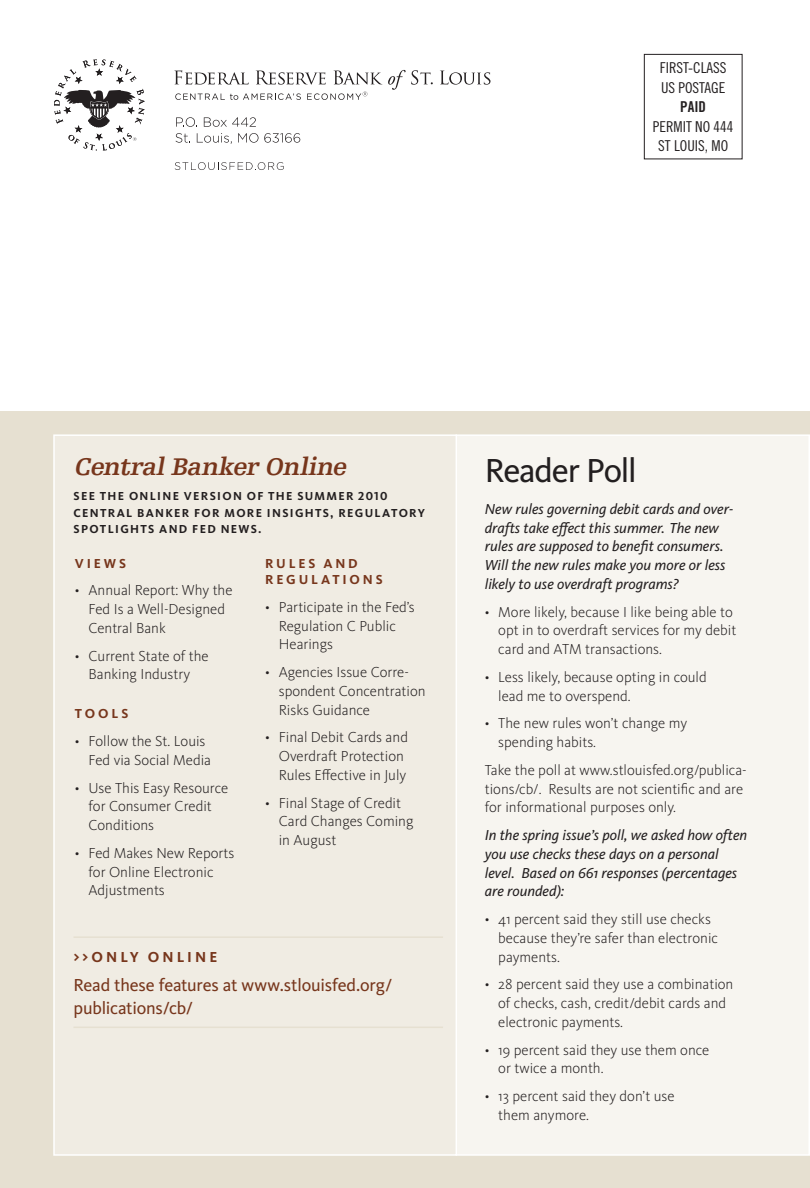
<style>
.page{position:relative;width:810px;height:1188px;background:#fff}
.page>*{position:absolute;margin:0;border:0;box-sizing:border-box;transform-origin:0 0}
.t1{font:34.5px "Kievit OT";letter-spacing:-.035em;color:#231f20}
.t2{font:italic 700 25.5px "Egyptienne FLT Std";color:#77361c}
.t3{font:18px/22.5px "Kievit OT";letter-spacing:-.015em;color:#77361c}
.t4{font:300 15px/18.8px "Kievit OT";color:#231f20}
.t5{font:italic 15px/18.8px "Kievit OT";color:#231f20}
.t6{font:15px/19.5px "Trade Gothic LT Std Cn 18";color:#231f20}
.t7{font:700 15px "Kievit OT";color:#77361c}
.t8{font:15px "Trade Gothic LT Std Bd Cn 20";color:#231f20}
.t9{font:700 13.5px/16.5px "Kievit OT";letter-spacing:.21em;color:#77361c;text-align:right}
.t10{font:700 12px/16.5px "Kievit OT";letter-spacing:.11em;color:#231f20}
</style>
<div class="page">
<div style="left:0;top:411px;width:810px;height:777px;background:#e6e0d1"></div>
<div style="left:456px;top:435px;width:353px;height:720px;background:#f7f5f0"></div>
<div style="left:456px;top:434px;width:354px;height:722px;border:2px solid #fff"></div>
<div style="left:644px;top:54px;width:98px;height:105px;border:1px solid #231f20"></div>
<div style="left:54px;top:435px;width:402px;height:720px;background:#f0ece3"></div>
<div style="left:53px;top:434px;width:404px;height:722px;border:2px solid #fff"></div>
<svg style="left:174px;top:70px;width:75px;height:15px"></svg>
<svg style="left:256px;top:71px;width:70px;height:14px"></svg>
<svg style="left:334px;top:71px;width:48px;height:14px"></svg>
<svg style="left:388px;top:70px;width:45px;height:20px"></svg>
<svg style="left:440px;top:71px;width:50px;height:14px"></svg>
<svg style="left:176px;top:117px;width:21px;height:10px"></svg>
<svg style="left:204px;top:117px;width:52px;height:10px"></svg>
<svg style="left:176px;top:133px;width:14px;height:10px"></svg>
<svg style="left:197px;top:133px;width:35px;height:11px"></svg>
<svg style="left:238px;top:133px;width:62px;height:10px"></svg>
<svg style="left:175px;top:162px;width:109px;height:8px"></svg>
<svg style="left:175px;top:93px;width:126px;height:7px"></svg>
<svg style="left:307px;top:92px;width:60px;height:8px"></svg>
<svg style="left:54px;top:59px;width:91px;height:92px"></svg>
<hr style="left:73px;top:936px;width:370px;height:2px;background:#e6e0d1">
<hr style="left:73px;top:1027px;width:370px;height:1px;background:#e6e0d1">
<p class="t6" style="left:660px;top:58px;width:68px">FIRST-CLASS<br>US POSTAGE</p>
<p class="t8" style="left:680px;top:98px;width:26px">PAID</p>
<p class="t6" style="left:653px;top:116px;width:82px;text-align:center">PERMIT NO 444<br>ST LOUIS, MO</p>
<h2 class="t2" style="left:73px;top:452px;width:279px">CentralBanker Online</h2>
<p class="t10" style="left:74px;top:488px;width:353px">SEE THE ONLINE VERSION OF THE SUMMER 2010<br>CENTRAL BANKER FOR MORE INSIG HTS, REG ULATORY<br>SPOTLIGHTS AND FED NEWS.</p>
<p class="t9" style="left:75px;top:555px;width:52px">VIE WS</p>
<p class="t4" style="left:88px;top:581px;width:146px;text-indent:-14px">• Annual Report: Why the<br>Fed Is a Well-Designed<br>Central Bank</p>
<p class="t4" style="left:75px;top:647px;width:135px;text-align:center">• Current State of the<br>Banking I ndustry</p>
<p class="t9" style="left:75px;top:706px;width:12px">TOO</p>
<p class="t9" style="left:111px;top:706px;width:17px">LS</p>
<p class="t4" style="left:88px;top:732px;width:124px;text-indent:-14px">• Follow the St. Louis<br>Fed via Social Media</p>
<p class="t4" style="left:88px;top:779px;width:141px;text-indent:-14px">• Use This Easy Resource for Consumer Credit<br>Conditions</p>
<p class="t4" style="left:88px;top:844px;width:147px;text-indent:-14px">• Fed Makes N ew Reports for Online Electronic<br>Adjustments</p>
<p class="t9" style="left:265px;top:555px;width:42px">RU LES</p>
<p class="t9" style="left:265px;top:555px;width:71px">AND<br>RE GULATIONS</p>
<p class="t4" style="left:279px;top:598px;width:138px;text-indent:-14px">• Participate in the Fed’s<br>Regulation C Public<br>Hearings</p>
<p class="t4" style="left:279px;top:663px;width:148px;text-indent:-14px">• Agencies Issue Corre&shy;spondent Concentration<br>Risks Guidance</p>
<p class="t4" style="left:279px;top:728px;width:131px;text-indent:-14px">• Final Debit Cards and<br>Overdraft Protection<br>Rules Effective in July</p>
<p class="t4" style="left:279px;top:794px;width:136px;text-indent:-14px">• Final Stage of Credit<br>Card Changes Coming in August</p>
<p class="t7" style="left:73px;top:948px;width:145px">&gt;&gt;ONLY ONL INE</p>
<p class="t3" style="left:73px;top:974px;width:320px">Read these features at www.stlouisfed.org/ publications/cb/</p>
<h1 class="t1" style="left:485px;top:451px;width:153px">Reader Poll</h1>
<p class="t5" style="left:485px;top:499px;width:250px">New rules governing debit cards and over&shy;drafts take effect this summer. The new rules are supposed to benefit consumers.<br>Will the new rules make you more or less likely to use overdraft programs?</p>
<p class="t4" style="left:498px;top:602px;width:240px;text-indent:-14px">• More likely, because I like being able to opt in to overdraft services for my debit card and ATM transactions.</p>
<p class="t4" style="left:498px;top:668px;width:210px;text-indent:-14px">• Less likely, because opting in could lead me to overspend.</p>
<p class="t4" style="left:498px;top:714px;width:191px;text-indent:-14px">• The new rules won’t change my spending habits.</p>
<p class="t4" style="left:485px;top:761px;width:264px">Take the poll at www.stlouisfed.org/publica&shy;tions/cb/. Results are not scientific and are for informational purposes only.</p>
<p class="t5" style="left:485px;top:826px;width:264px">In the spring issue’s poll, we asked how often you use checks these days on a personal level. Based on 661 responses (percentages are rounded):</p>
<p class="t4" style="left:498px;top:910px;width:221px;text-indent:-14px">• 41 percent said they still use checks because they’re safer than electronic payments.</p>
<p class="t4" style="left:498px;top:975px;width:237px;text-indent:-14px">• 28 percent said they use a combination of checks, cash, credit/debit cards and electronic payments.</p>
<p class="t4" style="left:498px;top:1040px;width:213px;text-indent:-14px">• 19 percent said they use them once or twice a month.</p>
<p class="t4" style="left:498px;top:1087px;width:178px;text-indent:-14px">• 13 percent said they don’t use them anymore.</p>
</div>
